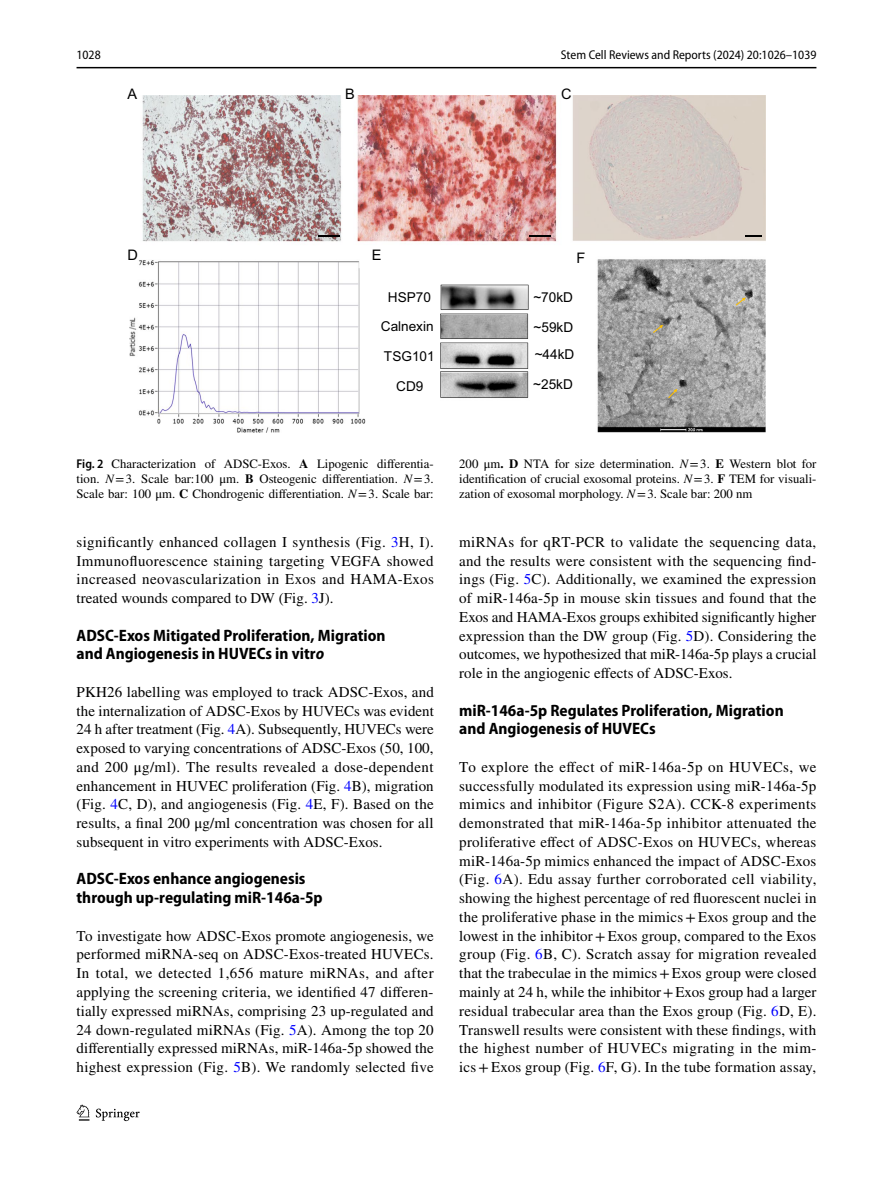
<style>
.page{position:relative;width:893px;height:1187px;background:#fff}
.page>*{position:absolute;margin:0;border:0;box-sizing:border-box;transform-origin:0 0}
.t1{font:700 semi-condensed 16.5px/18.8px "Myriad Pro";color:#000}
.t2{font:15px/18.8px "STIX";letter-spacing:.005em;color:#000;text-align:justify}
.t3{font:14.55px "Arial MT6";color:#000}
.t4{font:13.65px/30px "Arial MT6";color:#000;text-align:center}
.t5{font:12.75px/15px "STIX";color:#000;text-align:justify}
.t6{font:semi-condensed 12.75px "Myriad Pro";color:#000}
.s1{font-family:"Myriad Pro";font-weight:600;font-stretch:semi-condensed}
.s2{font-weight:700}
.s3{font-style:italic}
.s4{color:#00f}
</style>
<div class="page">
<hr style="left:77px;top:67px;width:739px;height:1px;background:#000">
<svg style="left:77px;top:1104px;width:12px;height:16px"></svg>
<svg style="left:96px;top:1108px;width:44px;height:12px"></svg>
<img style="left:129px;top:95px;width:636px;height:337px">
<svg style="left:668px;top:389px;width:9px;height:9px"></svg>
<svg style="left:653px;top:325px;width:10px;height:8px"></svg>
<svg style="left:736px;top:297px;width:10px;height:8px"></svg>
<svg style="left:745px;top:235px;width:17px;height:1px"></svg>
<svg style="left:318px;top:235px;width:21px;height:1px"></svg>
<svg style="left:529px;top:235px;width:22px;height:1px"></svg>
<svg style="left:440px;top:285px;width:88px;height:112px;background:#9f9f9f"></svg>
<p class="t6" style="left:77px;top:48px;width:26px">1028</p>
<p class="t6" style="left:561px;top:48px;width:257px">Stem Cell Reviews and Reports (2024) 20:1026–1039</p>
<p class="t3" style="left:128px;top:84px;width:11px">A</p>
<p class="t3" style="left:345px;top:84px;width:11px">B</p>
<p class="t3" style="left:561px;top:84px;width:12px">C</p>
<p class="t3" style="left:128px;top:245px;width:12px">D</p>
<p class="t3" style="left:372px;top:245px;width:11px">E</p>
<p class="t3" style="left:576px;top:248px;width:10px">F</p>
<p class="t4" style="left:388px;top:282px;width:45px">HSP70</p>
<p class="t4" style="left:533px;top:282px;width:41px">~70kD</p>
<p class="t4" style="left:381px;top:311px;width:54px">Calnexin</p>
<p class="t4" style="left:534px;top:312px;width:41px">~59kD</p>
<p class="t4" style="left:384px;top:341px;width:52px">TSG101<br>CD9</p>
<p class="t4" style="left:535px;top:339px;width:41px">~44kD</p>
<p class="t4" style="left:533px;top:369px;width:41px">~25kD</p>
<p class="t5" style="left:77px;top:457px;width:359px"><span class="s1">Fig. 2</span> Characterization of ADSC-Exos. <span class="s2">A</span> Lipogenic differentia&shy;tion. <span class="s3">N</span>=3. Scale bar:100 μm. <span class="s2">B</span> Osteogenic differentiation. <span class="s3">N</span>=3.<br>Scale bar: 100 μm. <span class="s2">C</span> Chondrogenic differentiation. <span class="s3">N</span>=3. Scale bar:</p>
<p class="t5" style="left:459px;top:457px;width:359px">200 μm<span class="s2">. D</span> NTA for size determination. <span class="s3">N</span>=3. <span class="s2">E</span> Western blot for identification of crucial exosomal proteins. <span class="s3">N</span>=3. <span class="s2">F</span> TEM for visuali&shy;zation of exosomal morphology. <span class="s3">N</span>=3. Scale bar: 200 nm</p>
<p class="t2" style="left:77px;top:533px;width:359px">significantly enhanced collagen I synthesis (Fig. <span class="s4">3</span>H, I).<br>Immunofluorescence staining targeting VEGFA showed increased neovascularization in Exos and HAMA-Exos treated wounds compared to DW (Fig. <span class="s4">3</span>J).</p>
<p class="t1" style="left:77px;top:625px;width:311px">ADSC‑Exos Mitigated Proliferation, Migration and Angiogenesis in HUVECs in vitr<span class="s3">o</span></p>
<p class="t2" style="left:77px;top:683px;width:359px">PKH26 labelling was employed to track ADSC-Exos, and the internalization of ADSC-Exos by HUVECs was evident 24 h after treatment (Fig. <span class="s4">4</span>A). Subsequently, HUVECs were exposed to varying concentrations of ADSC-Exos (50, 100, and 200 μg/ml). The results revealed a dose-dependent enhancement in HUVEC proliferation (Fig. <span class="s4">4</span>B), migration (Fig. <span class="s4">4</span>C, D), and angiogenesis (Fig. <span class="s4">4</span>E, F). Based on the results, a final 200 μg/ml concentration was chosen for all subsequent in vitro experiments with ADSC-Exos.</p>
<p class="t1" style="left:77px;top:869px;width:248px">ADSC‑Exos enhance angiogenesis through up‑regulating miR‑146a‑5p</p>
<p class="t2" style="left:77px;top:927px;width:359px">To investigate how ADSC-Exos promote angiogenesis, we performed miRNA-seq on ADSC-Exos-treated HUVECs.<br>In total, we detected 1,656 mature miRNAs, and after applying the screening criteria, we identified 47 differen&shy;tially expressed miRNAs, comprising 23 up-regulated and 24 down-regulated miRNAs (Fig. <span class="s4">5</span>A). Among the top 20 differentially expressed miRNAs, miR-146a-5p showed the highest expression (Fig. <span class="s4">5</span>B). We randomly selected five</p>
<p class="t2" style="left:459px;top:533px;width:359px">miRNAs for qRT-PCR to validate the sequencing data, and the results were consistent with the sequencing find&shy;ings (Fig. <span class="s4">5</span>C). Additionally, we examined the expression of miR-146a-5p in mouse skin tissues and found that the Exos and HAMA-Exos groups exhibited significantly higher expression than the DW group (Fig. <span class="s4">5</span>D). Considering the outcomes, we hypothesized that miR-146a-5p plays a crucial role in the angiogenic effects of ADSC-Exos.</p>
<p class="t1" style="left:459px;top:700px;width:326px">miR‑146a‑5p Regulates Proliferation, Migration and Angiogenesis of HUVECs</p>
<p class="t2" style="left:459px;top:758px;width:359px">To explore the effect of miR-146a-5p on HUVECs, we successfully modulated its expression using miR-146a-5p mimics and inhibitor (Figure S2A). CCK-8 experiments demonstrated that miR-146a-5p inhibitor attenuated the proliferative effect of ADSC-Exos on HUVECs, whereas miR-146a-5p mimics enhanced the impact of ADSC-Exos (Fig. <span class="s4">6</span>A). Edu assay further corroborated cell viability, showing the highest percentage of red fluorescent nuclei in the proliferative phase in the mimics+Exos group and the lowest in the inhibitor+Exos group, compared to the Exos group (Fig. <span class="s4">6</span>B, C). Scratch assay for migration revealed that the trabeculae in the mimics+Exos group were closed mainly at 24 h, while the inhibitor+Exos group had a larger residual trabecular area than the Exos group (Fig. <span class="s4">6</span>D, E).<br>Transwell results were consistent with these findings, with the highest number of HUVECs migrating in the mim&shy;ics+Exos group (Fig. <span class="s4">6</span>F, G). In the tube formation assay,</p>
</div>
